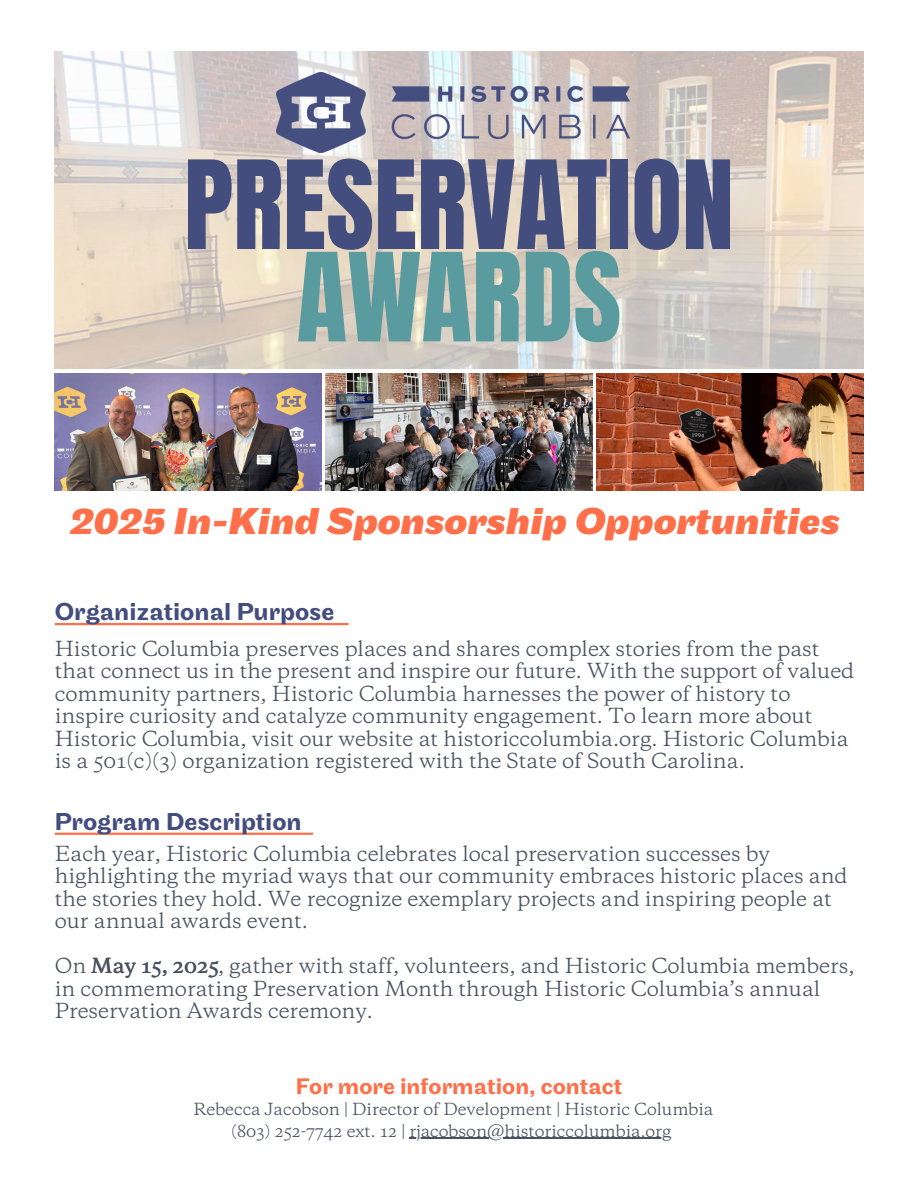
<style>
.page{position:relative;width:918px;height:1188px;background:#fff}
.page>*{position:absolute;margin:0;border:0;box-sizing:border-box;transform-origin:0 0}
.t1{font:104.25px/92.4px "Anton";color:#434d7e;text-align:center}
.t2{font:italic 700 39px "Maple";color:#ff6f49}
.t3{font:500 25.5px "Maple";color:#434d7e}
.t4{font:500 23.55px "Maple";color:#ff6f49}
.t5{font:19.5px/22.5px "Galaxie Copernicus";color:#4a5160}
.t6{font:15.6px "Galaxie Copernicus";color:#4a5160}
.s1{color:#5a9b9f}
</style>
<div class="page">
<img style="left:597px;top:373px;width:266px;height:117px">
<img style="left:55px;top:51px;width:809px;height:317px">
<img style="left:55px;top:373px;width:266px;height:117px">
<img style="left:326px;top:373px;width:266px;height:117px">
<img style="left:277px;top:72px;width:353px;height:80px">
<hr style="left:55px;top:623px;width:294px;height:2px;background:#ff6f49">
<hr style="left:55px;top:833px;width:258px;height:2px;background:#ff6f49">
<hr style="left:409px;top:1138px;width:263px;height:1px;background:#4a5160">
<h3 class="t1" style="left:184px;top:161px;width:551px">PRESERVATION<br><span class="s1">AWARDS</span></h3>
<p class="t2" style="left:70px;top:504px;width:771px">2025 In-Kind Sponsorship Opportunities</p>
<h1 class="t3" style="left:55px;top:601px;width:281px">Organizational Purpose</h1>
<p class="t5" style="left:55px;top:639px;width:801px">Historic Columbia preserves places and shares complex stories from the past that connect us in the present and inspire our future. With the support of valued community partners, Historic Columbia harnesses the power of history to inspire curiosity and catalyze community engagement. To learn more about Historic Columbia, visit our website at historiccolumbia.org. Historic Columbia is a 501(c)(3) organization registered with the State of South Carolina.</p>
<p class="t3" style="left:55px;top:811px;width:248px">Program Description</p>
<p class="t5" style="left:55px;top:844px;width:794px">Each year, Historic Columbia celebrates local preservation successes by highlighting the myriad ways that our community embraces historic places and the stories they hold. We recognize exemplary projects and inspiring people at our annual awards event.</p>
<h4 class="t5" style="left:55px;top:956px;width:801px">On May 15, 2025, gather with staff, volunteers, and Historic Columbia members, in commemorating Preservation Month through Historic Columbia’s annual<br>Preservation Awards ceremony.</h4>
<h3 class="t4" style="left:296px;top:1076px;width:328px">For more information, contact</h3>
<p class="t6" style="left:193px;top:1102px;width:522px">Rebecca Jacobson | Director of Development | Historic Columbia</p>
<p class="t6" style="left:231px;top:1123px;width:442px">(803) 252-7742 ext. 12 | rjacobson@historiccolumbia.org</p>
</div>
